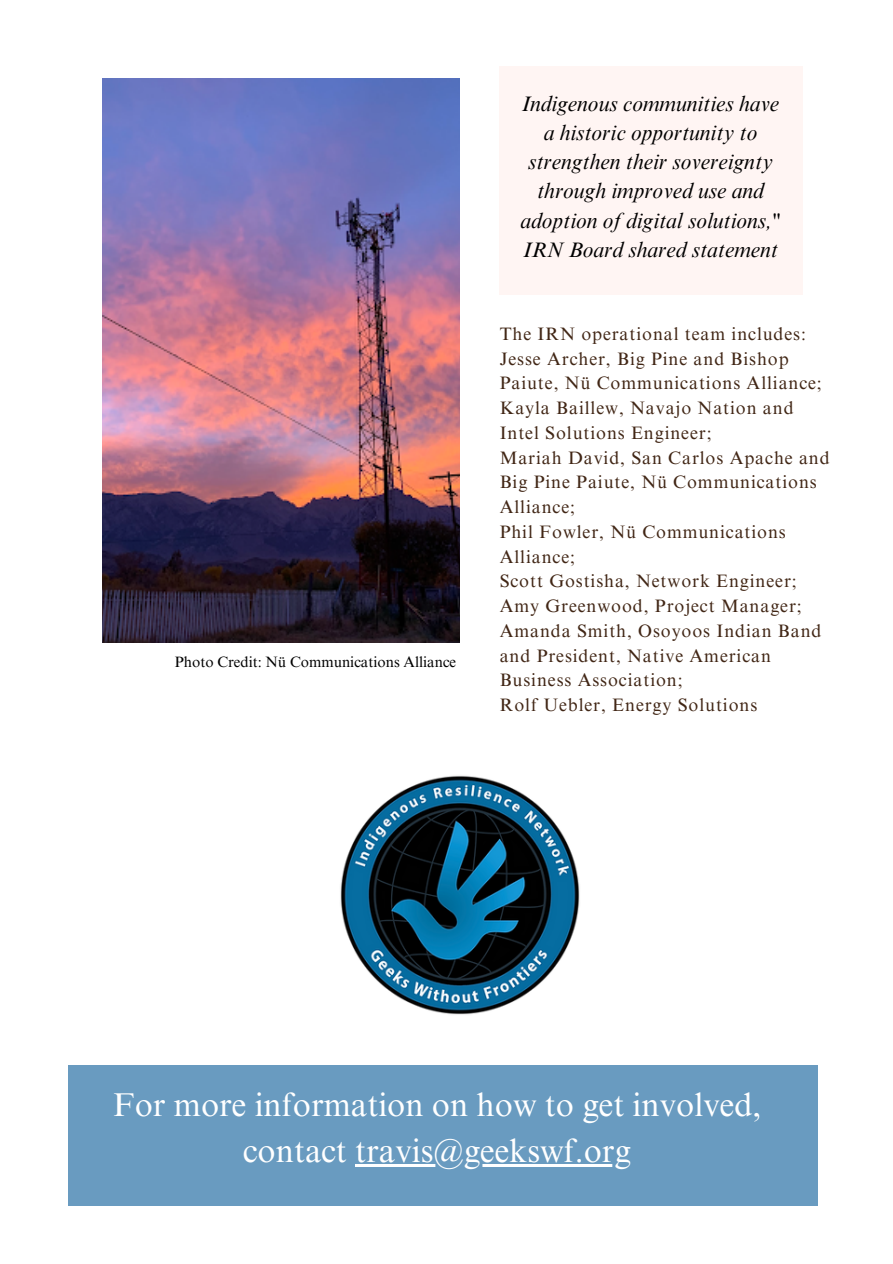
<style>
.page{position:relative;width:893px;height:1264px;background:#fff}
.page>*{position:absolute;margin:0;border:0;box-sizing:border-box;transform-origin:0 0}
.t1{font:33px/46px "Times NRMT Pro";color:#fff;text-align:center}
.t2{font:italic 21.45px/29.2px "Times NRMT Pro";color:#000;text-align:center}
.t3{font:18px/24.8px "Times NRMT Pro";letter-spacing:.05em;color:#412615}
.t4{font:15px "Times NRMT Pro";color:#000}
</style>
<div class="page">
<img style="left:103px;top:78px;width:356px;height:564px">
<div style="left:499px;top:66px;width:304px;height:228px;background:#fff5f3"></div>
<img style="left:340px;top:775px;width:240px;height:240px">
<div style="left:69px;top:1065px;width:748px;height:140px;background:#699bc0"></div>
<hr style="left:355px;top:1164px;width:276px;height:2px;background:#fff">
<p class="t4" style="left:175px;top:656px;width:283px">Photo Credit: Nü Communications Alliance</p>
<p class="t2" style="left:520px;top:91px;width:262px">Indigenous communities have a historic opportunity to strengthen their sovereignty through improved use and adoption of digital solutions,"<br>IRN Board shared statement</p>
<p class="t3" style="left:499px;top:323px;width:308px">The IRN operational team includes:</p>
<p class="t3" style="left:499px;top:348px;width:290px">Jesse Archer, Big Pine and Bishop</p>
<p class="t3" style="left:499px;top:373px;width:323px">Paiute, Nü Communications Alliance;</p>
<p class="t3" style="left:499px;top:398px;width:295px">Kayla Baillew, Navajo Nation and<br>Intel Solutions Engineer;</p>
<p class="t3" style="left:499px;top:447px;width:331px">Mariah David, San Carlos Apache and</p>
<p class="t3" style="left:499px;top:472px;width:318px">Big Pine Paiute, Nü Communications<br>Alliance;</p>
<p class="t3" style="left:499px;top:521px;width:287px">Phil Fowler, Nü Communications<br>Alliance;</p>
<p class="t3" style="left:499px;top:571px;width:298px">Scott Gostisha, Network Engineer;</p>
<p class="t3" style="left:499px;top:595px;width:303px">Amy Greenwood, Project Manager;</p>
<p class="t3" style="left:499px;top:620px;width:323px">Amanda Smith, Osoyoos Indian Band and President, Native American<br>Business Association;</p>
<p class="t3" style="left:499px;top:694px;width:259px">Rolf Uebler, Energy Solutions</p>
<p class="t1" style="left:113px;top:1085px;width:650px">For more information on how to get involved, contact travis@geekswf.org</p>
</div>
